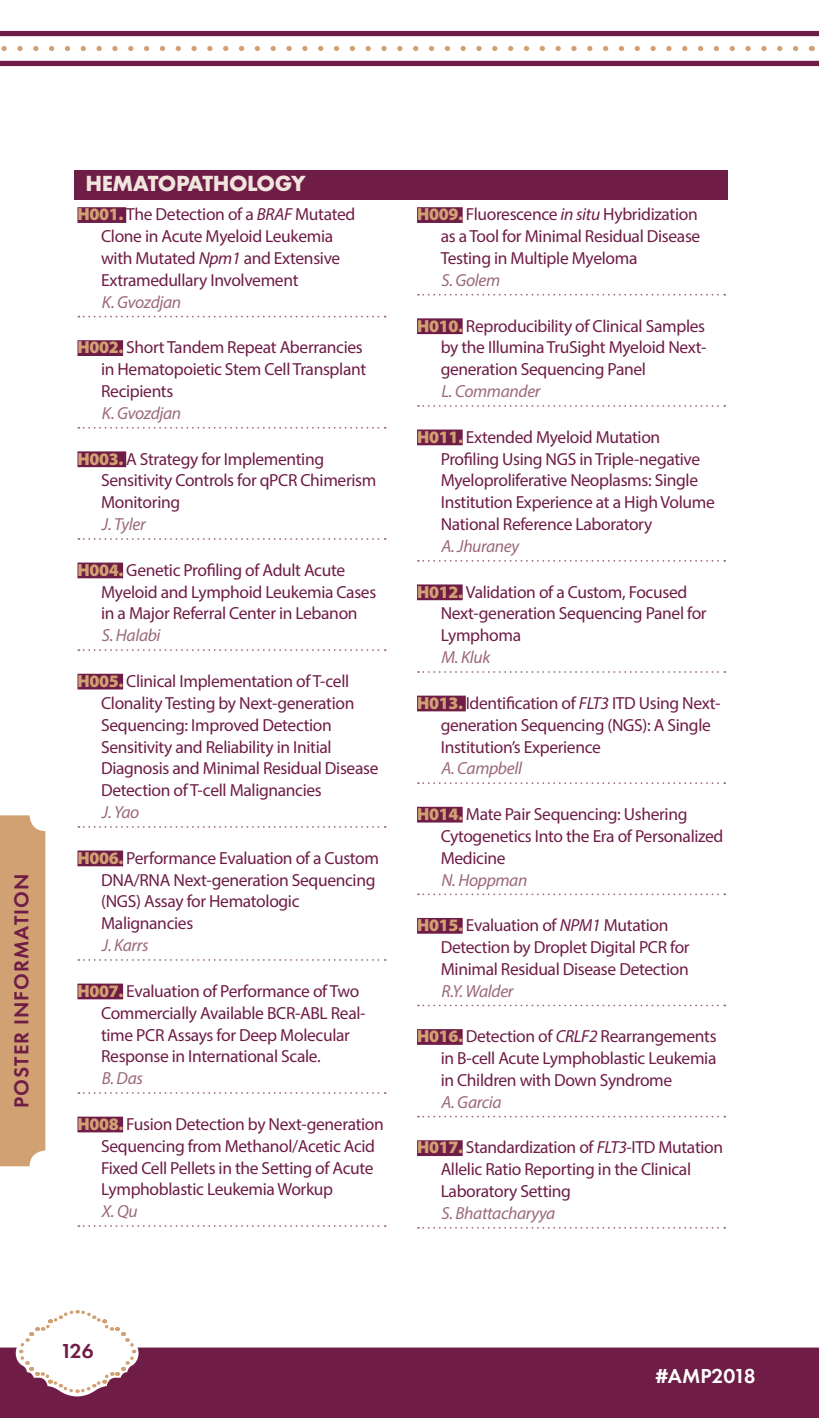
<style>
.page{position:relative;width:819px;height:1418px;background:#fff}
.page>*{position:absolute;margin:0;border:0;box-sizing:border-box;transform-origin:0 0}
.Committee_Sections{font:700 22.75px "Futura PT";letter-spacing:-.02em;color:#f0e6de}
.Tab_Text{font:600 21px "Futura PT";letter-spacing:.05em;color:#6f1d46}
.t1{font:600 21px "Futura PT";color:#fff}
.Poster_List_with_GRE{font:17.5px/21.9px "Myriad Pro";letter-spacing:-.02em;color:#6f1d46}
.Poster_Name{font:italic 17.5px "Myriad Pro";letter-spacing:-.02em;color:#9c697a}
.s1{font-weight:900;color:#d2a173}
.s2{font-style:italic}
</style>
<div class="page">
<div style="left:74px;top:170px;width:654px;height:29px;background:#6f1d46"></div>
<div style="left:77px;top:207px;width:49px;height:16px;background:#6f1d46"></div>
<svg style="left:78px;top:316px;width:308px;height:1px"></svg>
<div style="left:77px;top:340px;width:46px;height:16px;background:#6f1d46"></div>
<svg style="left:78px;top:427px;width:308px;height:2px"></svg>
<div style="left:77px;top:451px;width:49px;height:16px;background:#6f1d46"></div>
<svg style="left:78px;top:538px;width:308px;height:2px"></svg>
<div style="left:77px;top:562px;width:46px;height:16px;background:#6f1d46"></div>
<svg style="left:78px;top:649px;width:308px;height:2px"></svg>
<div style="left:77px;top:674px;width:46px;height:15px;background:#6f1d46"></div>
<svg style="left:78px;top:826px;width:308px;height:2px"></svg>
<div style="left:77px;top:850px;width:46px;height:16px;background:#6f1d46"></div>
<svg style="left:78px;top:959px;width:308px;height:2px"></svg>
<div style="left:77px;top:983px;width:46px;height:16px;background:#6f1d46"></div>
<svg style="left:78px;top:1092px;width:308px;height:2px"></svg>
<div style="left:77px;top:1116px;width:46px;height:16px;background:#6f1d46"></div>
<svg style="left:78px;top:1225px;width:308px;height:2px"></svg>
<div style="left:417px;top:207px;width:46px;height:16px;background:#6f1d46"></div>
<svg style="left:418px;top:294px;width:307px;height:2px"></svg>
<div style="left:417px;top:318px;width:46px;height:16px;background:#6f1d46"></div>
<svg style="left:418px;top:405px;width:307px;height:2px"></svg>
<div style="left:417px;top:429px;width:46px;height:16px;background:#6f1d46"></div>
<svg style="left:418px;top:560px;width:307px;height:2px"></svg>
<div style="left:417px;top:584px;width:46px;height:16px;background:#6f1d46"></div>
<svg style="left:418px;top:671px;width:307px;height:2px"></svg>
<div style="left:417px;top:695px;width:49px;height:16px;background:#6f1d46"></div>
<svg style="left:418px;top:782px;width:307px;height:2px"></svg>
<div style="left:417px;top:807px;width:46px;height:15px;background:#6f1d46"></div>
<svg style="left:418px;top:893px;width:307px;height:2px"></svg>
<div style="left:417px;top:918px;width:46px;height:15px;background:#6f1d46"></div>
<svg style="left:418px;top:1004px;width:307px;height:2px"></svg>
<div style="left:417px;top:1029px;width:46px;height:16px;background:#6f1d46"></div>
<svg style="left:418px;top:1115px;width:307px;height:2px"></svg>
<div style="left:417px;top:1140px;width:46px;height:16px;background:#6f1d46"></div>
<svg style="left:418px;top:1227px;width:307px;height:1px"></svg>
<div style="left:0;top:815px;width:45px;height:351px;background:#d2a173"></div>
<div style="left:0;top:1347px;width:819px;height:71px;background:#6f1d46"></div>
<svg style="left:17px;top:1310px;width:120px;height:84px"></svg>
<svg style="left:1px;top:46px;width:795px;height:5px"></svg>
<div style="left:0;top:31px;width:819px;height:5px;background:#6f1d46"></div>
<div style="left:0;top:61px;width:819px;height:5px;background:#6f1d46"></div>
<p class="Tab_Text" style="left:8px;top:1108px;width:236px;rotate:-90deg">POSTER INFORMATION</p>
<p class="Committee_Sections" style="left:85px;top:168px;width:222px">HEMATOPATHOLOGY</p>
<p class="Poster_List_with_GRE" style="left:101px;top:203px;width:256px;text-indent:-24px"><span class="s1">H001.</span> The Detection of a <span class="s2">BRAF</span> Mutated<br>Clone in Acute Myeloid Leukemia with Mutated <span class="s2">Npm1</span> and Extensive<br>Extramedullary Involvement</p>
<p class="Poster_Name" style="left:102px;top:291px;width:81px">K. Gvozdjan</p>
<p class="Poster_List_with_GRE" style="left:101px;top:336px;width:267px;text-indent:-24px"><span class="s1">H002.</span> Short Tandem Repeat Aberrancies in Hematopoietic Stem Cell Transplant<br>Recipients</p>
<p class="Poster_Name" style="left:102px;top:402px;width:81px">K. Gvozdjan</p>
<p class="Poster_List_with_GRE" style="left:101px;top:447px;width:277px;text-indent:-24px"><span class="s1">H003.</span> A Strategy for Implementing<br>Sensitivity Controls for qPCR Chimerism<br>Monitoring</p>
<p class="Poster_Name" style="left:102px;top:513px;width:45px">J. Tyler</p>
<p class="Poster_List_with_GRE" style="left:101px;top:558px;width:277px;text-indent:-24px"><span class="s1">H004.</span> Genetic Profiling of Adult Acute<br>Myeloid and Lymphoid Leukemia Cases in a Major Referral Center in Lebanon</p>
<p class="Poster_Name" style="left:102px;top:624px;width:60px">S. Halabi</p>
<p class="Poster_List_with_GRE" style="left:101px;top:670px;width:279px;text-indent:-24px"><span class="s1">H005.</span> Clinical Implementation of T-cell Clonality Testing by Next-generation Sequencing: Improved Detection Sensitivity and Reliability in Initial Diagnosis and Minimal Residual Disease Detection of T-cell Malignancies</p>
<p class="Poster_Name" style="left:102px;top:801px;width:39px">J. Yao</p>
<p class="Poster_List_with_GRE" style="left:101px;top:846px;width:280px;text-indent:-24px"><span class="s1">H006.</span> Performance Evaluation of a Custom<br>DNA/RNA Next-generation Sequencing (NGS) Assay for Hematologic<br>Malignancies</p>
<p class="Poster_Name" style="left:102px;top:934px;width:48px">J. Karrs</p>
<p class="Poster_List_with_GRE" style="left:101px;top:979px;width:266px;text-indent:-24px"><span class="s1">H007.</span> Evaluation of Performance of Two Commercially Available BCR-ABL Real&shy;time PCR Assays for Deep Molecular Response in International Scale.</p>
<p class="Poster_Name" style="left:102px;top:1067px;width:43px">B. Das</p>
<p class="Poster_List_with_GRE" style="left:101px;top:1112px;width:284px;text-indent:-24px"><span class="s1">H008.</span> Fusion Detection by Next-generation Sequencing from Methanol/Acetic Acid Fixed Cell Pellets in the Setting of Acute Lymphoblastic Leukemia Workup</p>
<p class="Poster_Name" style="left:102px;top:1200px;width:37px">X. Qu</p>
<p class="Poster_List_with_GRE" style="left:441px;top:203px;width:261px;text-indent:-24px"><span class="s1">H009.</span> Fluorescence <span class="s2">in situ</span> Hybridization as a Tool for Minimal Residual Disease<br>Testing in Multiple Myeloma</p>
<p class="Poster_Name" style="left:442px;top:269px;width:60px">S. Golem</p>
<p class="Poster_List_with_GRE" style="left:441px;top:314px;width:267px;text-align:justify;text-indent:-24px"><span class="s1">H010.</span> Reproducibility of Clinical Samples by the Illumina TruSight Myeloid Next&shy;generation Sequencing Panel</p>
<p class="Poster_Name" style="left:442px;top:380px;width:100px">L. Commander</p>
<p class="Poster_List_with_GRE" style="left:441px;top:425px;width:276px;text-indent:-24px"><span class="s1">H011.</span> Extended Myeloid Mutation Profiling Using NGS in Triple-negative Myeloproliferative Neoplasms: Single Institution Experience at a High Volume National Reference Laboratory</p>
<p class="Poster_Name" style="left:442px;top:535px;width:79px">A. Jhuraney</p>
<p class="Poster_List_with_GRE" style="left:441px;top:580px;width:268px;text-indent:-24px"><span class="s1">H012.</span> Validation of a Custom, Focused<br>Next-generation Sequencing Panel for<br>Lymphoma</p>
<p class="Poster_Name" style="left:442px;top:646px;width:50px">M. Kluk</p>
<p class="Poster_List_with_GRE" style="left:441px;top:691px;width:281px;text-indent:-24px"><span class="s1">H013.</span> Identification of <span class="s2">FLT3</span> ITD Using Next&shy;generation Sequencing (NGS): A Single<br>Institution’s Experience</p>
<p class="Poster_Name" style="left:442px;top:757px;width:82px">A. Campbell</p>
<p class="Poster_List_with_GRE" style="left:441px;top:803px;width:284px;text-indent:-24px"><span class="s1">H014.</span> Mate Pair Sequencing: Ushering<br>Cytogenetics Into the Era of Personalized<br>Medicine</p>
<p class="Poster_Name" style="left:442px;top:869px;width:87px">N. Hoppman</p>
<p class="Poster_List_with_GRE" style="left:441px;top:914px;width:251px;text-indent:-24px"><span class="s1">H015.</span> Evaluation of <span class="s2">NPM1</span> Mutation<br>Detection by Droplet Digital PCR for<br>Minimal Residual Disease Detection</p>
<p class="Poster_Name" style="left:442px;top:980px;width:73px">R.Y. Walder</p>
<p class="Poster_List_with_GRE" style="left:441px;top:1025px;width:277px;text-align:justify;text-indent:-24px"><span class="s1">H016.</span> Detection of <span class="s2">CRLF2</span> Rearrangements in B-cell Acute Lymphoblastic Leukemia in Children with Down Syndrome</p>
<p class="Poster_Name" style="left:442px;top:1091px;width:62px">A. Garcia</p>
<p class="Poster_List_with_GRE" style="left:441px;top:1136px;width:284px;text-indent:-24px"><span class="s1">H017.</span> Standardization of <span class="s2">FLT3</span>-ITD Mutation<br>Allelic Ratio Reporting in the Clinical<br>Laboratory Setting</p>
<p class="Poster_Name" style="left:442px;top:1202px;width:115px">S. Bhattacharyya</p>
<p class="Tab_Text" style="left:60px;top:1338px;width:35px">126</p>
<p class="t1" style="left:655px;top:1363px;width:102px">#AMP2018</p>
</div>
